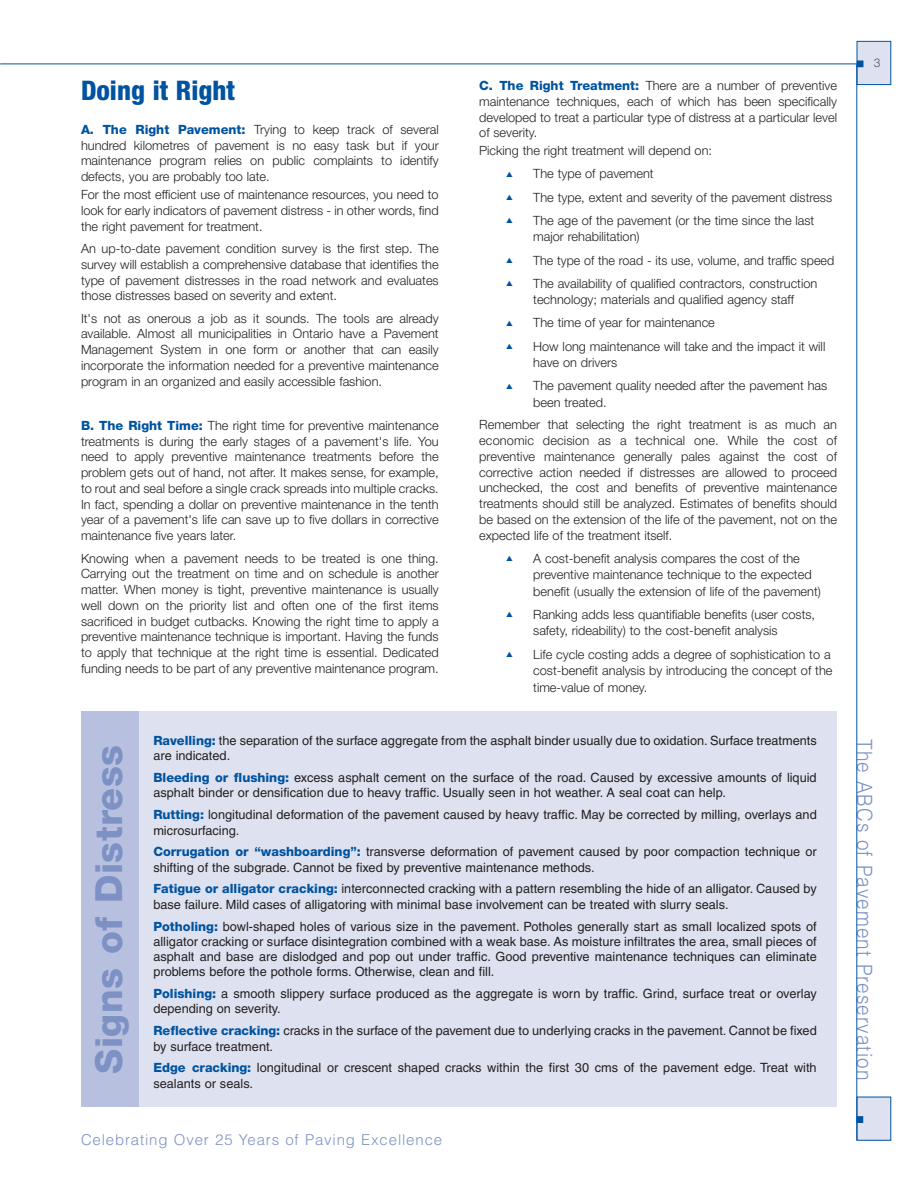
<style>
.page{position:relative;width:918px;height:1188px;background:#fff}
.page>*{position:absolute;margin:0;border:0;box-sizing:border-box;transform-origin:0 0}
.t1{font:800 37.5px "Helvetica Neue";letter-spacing:.01em;color:#7e91c5}
.t2{font:800 condensed 27px "Helvetica Neue";color:#0053a0}
.t3{font:300 21px "Helvetica";letter-spacing:.055em;color:#7e91c5;scale:.9 1}
.t4{font:300 15px "Helvetica";letter-spacing:.055em;color:#7e91c5}
.t5{font:300 12.75px/15.8px "Helvetica Neue";color:#231f20;text-align:justify}
.t6{font:12.75px/15.3px "Helvetica";color:#231f20}
.t7{font:300 12px "Helvetica";color:#58595b}
.s1{font-weight:800;color:#0053a0}
.s2{color:#0053a0}
.s3{font-family:"Helvetica Neue";font-weight:800;color:#0053a0}
</style>
<div class="page">
<div style="left:857px;top:41px;width:34px;height:44px;background:#dee2f0"></div>
<div style="left:857px;top:41px;width:34px;height:44px;border:1px solid #0053a0"></div>
<svg style="left:857px;top:61px;width:6px;height:6px"></svg>
<hr style="left:0;top:64px;width:857px;height:1px;background:#0053a0">
<div style="left:857px;top:1097px;width:34px;height:43px;background:#dee2f0"></div>
<div style="left:857px;top:1116px;width:6px;height:7px;border:1px solid #0053a0"></div>
<hr style="left:856px;top:64px;width:1px;height:1076px;background:#0053a0">
<div style="left:81px;top:712px;width:756px;height:395px;background:#dee2f0"></div>
<div style="left:81px;top:712px;width:57px;height:395px;background:#b8c0df"></div>
<h2 class="t2" style="left:81px;top:81px;width:155px">Doing it Right</h2>
<p class="t5" style="left:81px;top:123px;width:359px"><span class="s1">A. The Right Pavement:</span> Trying to keep track of several hundred kilometres of pavement is no easy task but if your maintenance program relies on public complaints to identify defects, you are probably too late.</p>
<p class="t5" style="left:81px;top:188px;width:359px">For the most efficient use of maintenance resources, you need to look for early indicators of pavement distress - in other words, find the right pavement for treatment.</p>
<p class="t5" style="left:81px;top:242px;width:359px">An up-to-date pavement condition survey is the first step. The survey will establish a comprehensive database that identifies the type of pavement distresses in the road network and evaluates those distresses based on severity and extent.</p>
<p class="t5" style="left:81px;top:311px;width:359px">It's not as onerous a job as it sounds. The tools are already available. Almost all municipalities in Ontario have a Pavement Management System in one form or another that can easily incorporate the information needed for a preventive maintenance program in an organized and easily accessible fashion.</p>
<p class="t5" style="left:81px;top:419px;width:359px"><span class="s1">B. The Right Time:</span> The right time for preventive maintenance treatments is during the early stages of a pavement's life. You need to apply preventive maintenance treatments before the problem gets out of hand, not after. It makes sense, for example, to rout and seal before a single crack spreads into multiple cracks.<br>In fact, spending a dollar on preventive maintenance in the tenth year of a pavement's life can save up to five dollars in corrective maintenance five years later.</p>
<p class="t5" style="left:81px;top:551px;width:359px">Knowing when a pavement needs to be treated is one thing.<br>Carrying out the treatment on time and on schedule is another matter. When money is tight, preventive maintenance is usually well down on the priority list and often one of the first items sacrificed in budget cutbacks. Knowing the right time to apply a preventive maintenance technique is important. Having the funds to apply that technique at the right time is essential. Dedicated funding needs to be part of any preventive maintenance program.</p>
<p class="t5" style="left:479px;top:79px;width:359px"><span class="s1">C. The Right Treatment:</span> There are a number of preventive maintenance techniques, each of which has been specifically developed to treat a particular type of distress at a particular level of severity.</p>
<p class="t5" style="left:479px;top:144px;width:234px">Picking the right treatment will depend on:</p>
<p class="t5" style="left:506px;top:167px;width:149px"><span class="s2">▲</span> The type of pavement</p>
<p class="t5" style="left:506px;top:190px;width:327px"><span class="s2">▲</span> The type, extent and severity of the pavement distress</p>
<p class="t5" style="left:533px;top:213px;width:283px;line-height:16.5px;text-indent:-27px"><span class="s2">▲</span> The age of the pavement (or the time since the last major rehabilitation)</p>
<p class="t5" style="left:506px;top:253px;width:329px"><span class="s2">▲</span> The type of the road - its use, volume, and traffic speed</p>
<p class="t5" style="left:506px;top:276px;width:313px;line-height:16.5px;text-align:center"><span class="s2">▲</span> The availability of qualified contractors, construction technology; materials and qualified agency staff</p>
<p class="t5" style="left:506px;top:316px;width:210px"><span class="s2">▲</span> The time of year for maintenance</p>
<p class="t5" style="left:533px;top:339px;width:294px;line-height:16.5px;text-indent:-27px"><span class="s2">▲</span> How long maintenance will take and the impact it will have on drivers</p>
<p class="t5" style="left:533px;top:379px;width:296px;line-height:16.5px;text-indent:-27px"><span class="s2">▲</span> The pavement quality needed after the pavement has been treated.</p>
<p class="t5" style="left:479px;top:418px;width:359px">Remember that selecting the right treatment is as much an economic decision as a technical one. While the cost of preventive maintenance generally pales against the cost of corrective action needed if distresses are allowed to proceed unchecked, the cost and benefits of preventive maintenance treatments should still be analyzed. Estimates of benefits should be based on the extension of the life of the pavement, not on the expected life of the treatment itself.</p>
<p class="t5" style="left:533px;top:551px;width:289px;line-height:16.5px;text-align:left;text-indent:-27px"><span class="s2">▲</span> A cost-benefit analysis compares the cost of the preventive maintenance technique to the expected benefit (usually the extension of life of the pavement)</p>
<p class="t5" style="left:533px;top:607px;width:283px;line-height:16.5px;text-indent:-27px"><span class="s2">▲</span> Ranking adds less quantifiable benefits (user costs, safety, rideability) to the cost-benefit analysis</p>
<p class="t5" style="left:533px;top:647px;width:301px;line-height:16.5px;text-align:left;text-indent:-27px"><span class="s2">▲</span> Life cycle costing adds a degree of sophistication to a cost-benefit analysis by introducing the concept of the time-value of money.</p>
<h1 class="t1" style="left:95px;top:1074px;width:330px;rotate:-90deg">Signs of Distress</h1>
<p class="t6" style="left:153px;top:734px;width:665px"><span class="s3">Ravelling:</span> the separation of the surface aggregate from the asphalt binder usually due to oxidation. Surface treatments are indicated.</p>
<p class="t6" style="left:153px;top:771px;width:665px"><span class="s3">Bleeding or flushing:</span> excess asphalt cement on the surface of the road. Caused by excessive amounts of liquid asphalt binder or densification due to heavy traffic. Usually seen in hot weather. A seal coat can help.</p>
<p class="t6" style="left:153px;top:808px;width:665px"><span class="s3">Rutting:</span> longitudinal deformation of the pavement caused by heavy traffic. May be corrected by milling, overlays and microsurfacing.</p>
<p class="t6" style="left:153px;top:845px;width:665px"><span class="s3">Corrugation or “washboarding”:</span> transverse deformation of pavement caused by poor compaction technique or shifting of the subgrade. Cannot be fixed by preventive maintenance methods.</p>
<p class="t6" style="left:153px;top:882px;width:665px"><span class="s3">Fatigue or alligator cracking:</span> interconnected cracking with a pattern resembling the hide of an alligator. Caused by base failure. Mild cases of alligatoring with minimal base involvement can be treated with slurry seals.</p>
<p class="t6" style="left:153px;top:919px;width:665px;text-align:justify"><span class="s3">Potholing:</span> bowl-shaped holes of various size in the pavement. Potholes generally start as small localized spots of alligator cracking or surface disintegration combined with a weak base. As moisture infiltrates the area, small pieces of asphalt and base are dislodged and pop out under traffic. Good preventive maintenance techniques can eliminate problems before the pothole forms. Otherwise, clean and fill.</p>
<p class="t6" style="left:153px;top:987px;width:665px"><span class="s3">Polishing:</span> a smooth slippery surface produced as the aggregate is worn by traffic. Grind, surface treat or overlay depending on severity.</p>
<p class="t6" style="left:153px;top:1024px;width:665px"><span class="s3">Reflective cracking:</span> cracks in the surface of the pavement due to underlying cracks in the pavement. Cannot be fixed by surface treatment.</p>
<p class="t6" style="left:153px;top:1061px;width:665px"><span class="s3">Edge cracking:</span> longitudinal or crescent shaped cracks within the first 30 cms of the pavement edge. Treat with sealants or seals.</p>
<p class="t4" style="left:81px;top:1134px;width:363px">Celebrating Over 25 Years of Paving Excellence</p>
<p class="t7" style="left:874px;top:59px;width:8px">3</p>
<h3 class="t3" style="left:872px;top:739px;width:380px;rotate:90deg">The ABCs of Pavement Preservation</h3>
</div>
